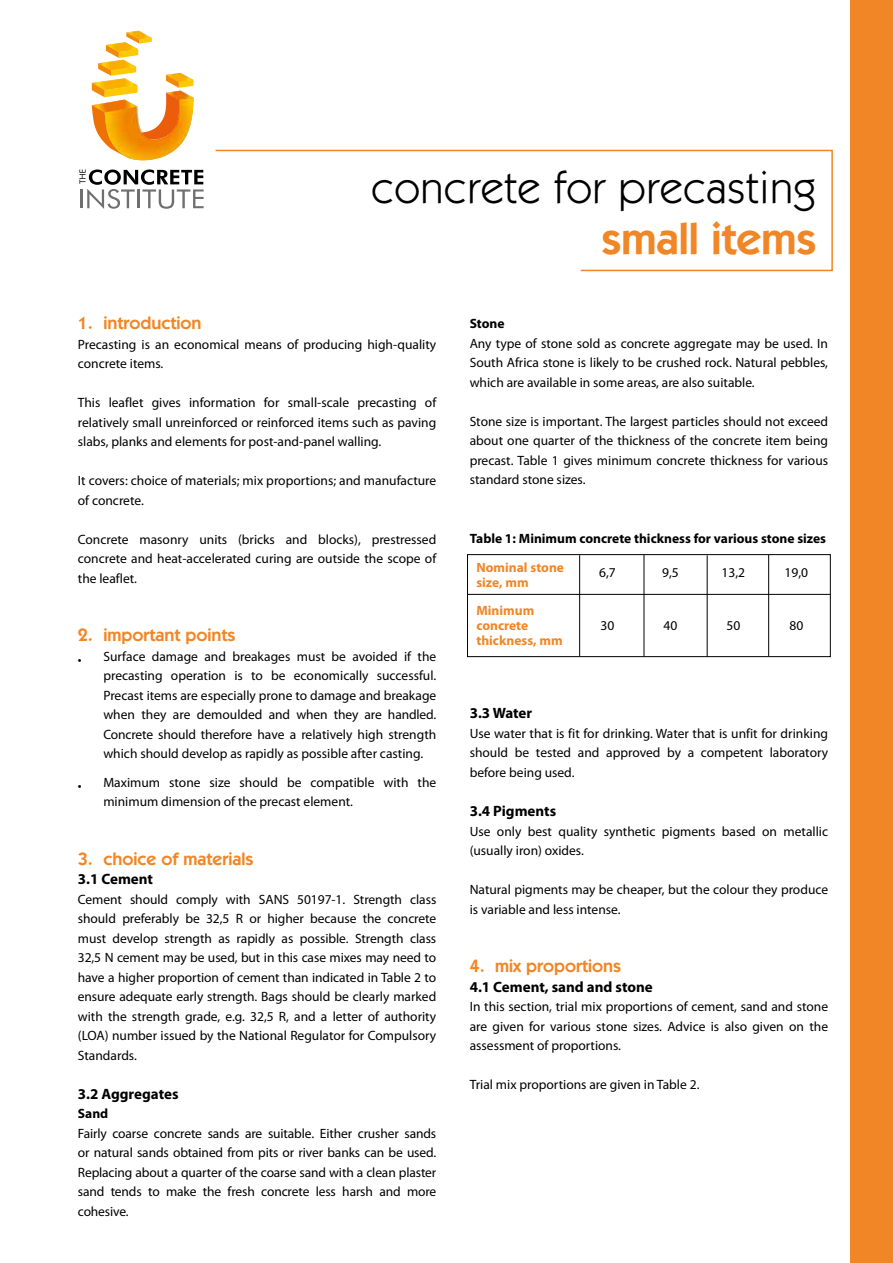
<style>
.page{position:relative;width:893px;height:1263px;background:#fff}
.page>*{position:absolute;margin:0;border:0;box-sizing:border-box;transform-origin:0 0}
.t1{font:45px "ITC Kabel Std";letter-spacing:.02em;color:#000}
.t2{font:600 45px "ITC Kabel Std";color:#f18626}
.t3{font:600 18px "ITC Kabel Std";color:#f18626}
.t4{font:700 15px "Myriad Pro";color:#000}
.t5{font:13.5px/19.5px "Myriad Pro";color:#000;text-align:justify}
.t6{font:700 13.5px "Myriad Pro";color:#000}
.t7{font:700 13.5px/15px "Myriad Pro";color:#f18626}
</style>
<div class="page">
<svg style="left:215px;top:149px;width:618px;height:123px"></svg>
<svg style="left:92px;top:40px;width:101px;height:103px"></svg>
<img style="left:105px;top:98px;width:89px;height:62px">
<img style="left:92px;top:100px;width:45px;height:12px">
<img style="left:166px;top:91px;width:27px;height:9px">
<img style="left:92px;top:78px;width:46px;height:12px">
<img style="left:98px;top:60px;width:38px;height:10px">
<img style="left:106px;top:42px;width:32px;height:10px">
<img style="left:126px;top:31px;width:26px;height:9px">
<img style="left:166px;top:73px;width:27px;height:9px">
<svg style="left:79px;top:169px;width:125px;height:40px"></svg>
<div style="left:850px;top:0;width:43px;height:1263px;background:#f18626"></div>
<hr style="left:468px;top:594px;width:362px;height:1px;background:#000">
<div style="left:467px;top:554px;width:364px;height:103px;border:1px solid #000"></div>
<hr style="left:579px;top:555px;width:1px;height:101px;background:#000">
<hr style="left:644px;top:555px;width:1px;height:101px;background:#000">
<hr style="left:707px;top:555px;width:1px;height:102px;background:#000">
<hr style="left:768px;top:555px;width:1px;height:101px;background:#000">
<h1 class="t1" style="left:372px;top:162px;width:446px">concrete for precasting</h1>
<h1 class="t2" style="left:601px;top:212px;width:216px">small items</h1>
<h2 class="t3" style="left:78px;top:312px;width:125px">1. introduction</h2>
<p class="t5" style="left:78px;top:334px;width:360px">Precasting is an economical means of producing high-quality concrete items.</p>
<p class="t5" style="left:78px;top:393px;width:360px">This leaflet gives information for small-scale precasting of relatively small unreinforced or reinforced items such as paving slabs, planks and elements for post-and-panel walling.</p>
<p class="t5" style="left:78px;top:471px;width:360px">It covers: choice of materials; mix proportions; and manufacture of concrete.</p>
<p class="t5" style="left:78px;top:529px;width:360px">Concrete masonry units (bricks and blocks), prestressed concrete and heat-accelerated curing are outside the scope of the leaflet.</p>
<h2 class="t3" style="left:78px;top:624px;width:159px">2. important points</h2>
<p class="t5" style="left:103px;top:646px;width:334px;text-indent:-26px">• Surface damage and breakages must be avoided if the precasting operation is to be economically successful.<br>Precast items are especially prone to damage and breakage when they are demoulded and when they are handled.<br>Concrete should therefore have a relatively high strength which should develop as rapidly as possible after casting.</p>
<p class="t5" style="left:103px;top:772px;width:334px;text-indent:-26px">• Maximum stone size should be compatible with the minimum dimension of the precast element.</p>
<h2 class="t3" style="left:78px;top:848px;width:177px">3. choice of materials</h2>
<p class="t4" style="left:78px;top:869px;width:77px">3.1 Cement</p>
<p class="t5" style="left:78px;top:889px;width:360px">Cement should comply with SANS 50197-1. Strength class should preferably be 32,5 R or higher because the concrete must develop strength as rapidly as possible. Strength class 32,5 N cement may be used, but in this case mixes may need to have a higher proportion of cement than indicated in Table 2 to ensure adequate early strength. Bags should be clearly marked with the strength grade, e.g. 32,5 R, and a letter of authority (LOA) number issued by the National Regulator for Compulsory Standards.</p>
<p class="t4" style="left:78px;top:1084px;width:102px">3.2 Aggregates</p>
<p class="t6" style="left:78px;top:1105px;width:32px">Sand</p>
<p class="t5" style="left:78px;top:1123px;width:360px">Fairly coarse concrete sands are suitable. Either crusher sands or natural sands obtained from pits or river banks can be used.<br>Replacing about a quarter of the coarse sand with a clean plaster sand tends to make the fresh concrete less harsh and more cohesive.</p>
<p class="t6" style="left:470px;top:315px;width:36px">Stone</p>
<p class="t5" style="left:470px;top:333px;width:360px">Any type of stone sold as concrete aggregate may be used. In South Africa stone is likely to be crushed rock. Natural pebbles, which are available in some areas, are also suitable.</p>
<p class="t5" style="left:470px;top:411px;width:360px">Stone size is important. The largest particles should not exceed about one quarter of the thickness of the concrete item being precast. Table 1 gives minimum concrete thickness for various standard stone sizes.</p>
<p class="t6" style="left:470px;top:529px;width:358px">Table 1: Minimum concrete thickness for various stone sizes</p>
<p class="t7" style="left:476px;top:559px;width:89px">Nominal stone size, mm</p>
<p class="t5" style="left:599px;top:563px;width:18px">6,7</p>
<p class="t5" style="left:662px;top:563px;width:18px">9,5</p>
<p class="t5" style="left:722px;top:563px;width:25px">13,2</p>
<p class="t5" style="left:785px;top:563px;width:25px">19,0</p>
<p class="t7" style="left:476px;top:602px;width:59px">Minimum concrete</p>
<p class="t5" style="left:600px;top:615px;width:15px">30</p>
<p class="t5" style="left:663px;top:615px;width:15px">40</p>
<p class="t5" style="left:726px;top:615px;width:15px">50</p>
<p class="t5" style="left:789px;top:615px;width:15px">80</p>
<p class="t7" style="left:476px;top:632px;width:88px">thickness, mm</p>
<p class="t4" style="left:470px;top:704px;width:64px">3.3 Water</p>
<p class="t5" style="left:470px;top:723px;width:360px">Use water that is fit for drinking. Water that is unfit for drinking should be tested and approved by a competent laboratory before being used.</p>
<p class="t4" style="left:470px;top:801px;width:88px">3.4 Pigments</p>
<p class="t5" style="left:470px;top:821px;width:360px">Use only best quality synthetic pigments based on metallic (usually iron) oxides.</p>
<p class="t5" style="left:470px;top:879px;width:360px">Natural pigments may be cheaper, but the colour they produce is variable and less intense.</p>
<h2 class="t3" style="left:470px;top:955px;width:153px">4. mix proportions</h2>
<p class="t4" style="left:470px;top:977px;width:185px">4.1 Cement, sand and stone</p>
<p class="t5" style="left:470px;top:996px;width:360px">In this section, trial mix proportions of cement, sand and stone are given for various stone sizes. Advice is also given on the assessment of proportions.</p>
<p class="t5" style="left:470px;top:1074px;width:231px">Trial mix proportions are given in Table 2.</p>
</div>
